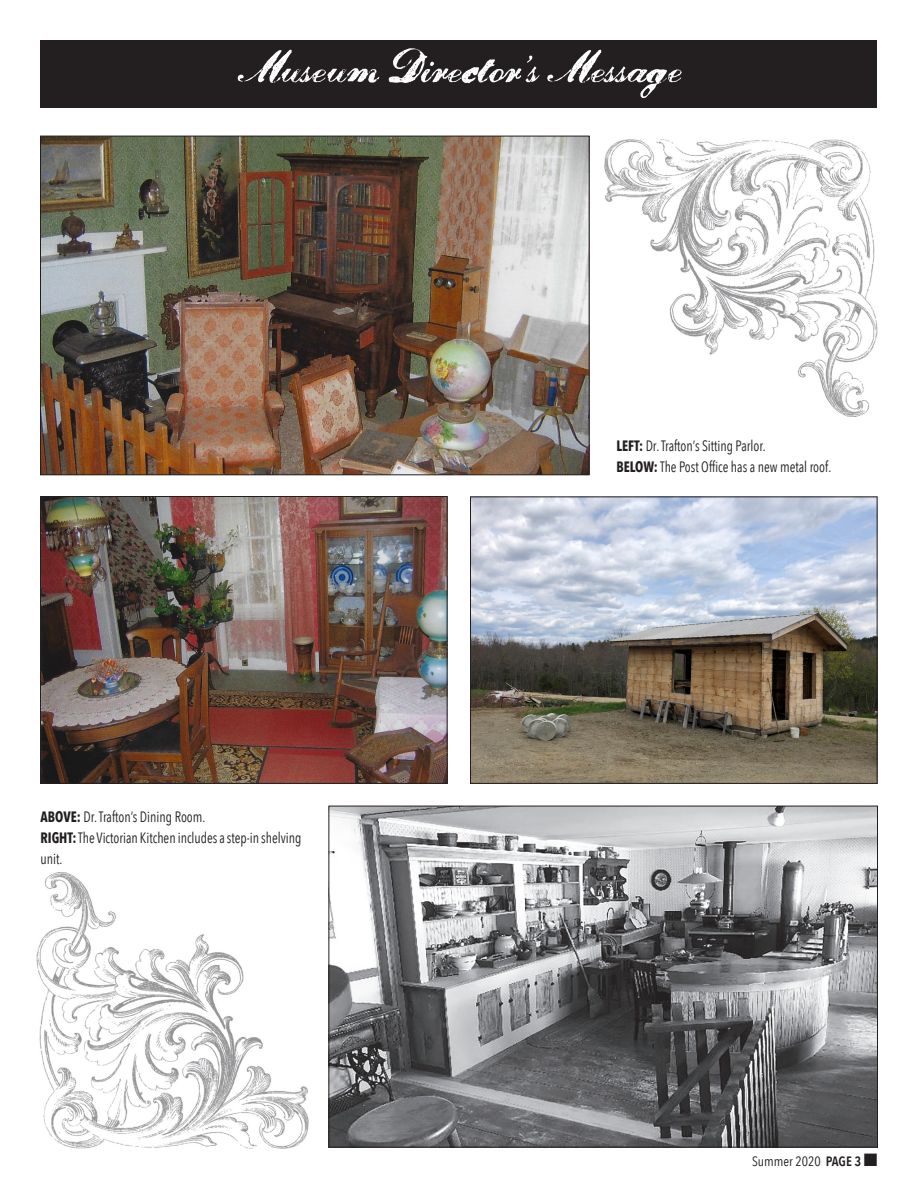
<style>
.page{position:relative;width:918px;height:1188px;background:#fff}
.page>*{position:absolute;margin:0;border:0;box-sizing:border-box;transform-origin:0 0}
.t1{font:51px "Magesta Script Mix";color:#fff}
.t2{font:15px/21px "Avenir Next Condensed";color:#231f20;scale:.9 1}
.t3{font:13.5px "Avenir Next Condensed";color:#231f20}
.s1{font-weight:700}
.s2{font-weight:600}
</style>
<div class="page">
<img style="left:605px;top:140px;width:273px;height:276px">
<div style="left:40px;top:40px;width:838px;height:68px;background:#231f20"></div>
<img style="left:42px;top:138px;width:546px;height:335px">
<img style="left:330px;top:808px;width:546px;height:338px">
<img style="left:42px;top:498px;width:403px;height:284px">
<div style="left:40px;top:496px;width:407px;height:288px;border:1px solid #231f20"></div>
<img style="left:472px;top:498px;width:404px;height:284px">
<div style="left:470px;top:496px;width:408px;height:288px;border:1px solid #231f20"></div>
<img style="left:36px;top:872px;width:273px;height:277px">
<p class="t1" style="left:236px;top:41px;width:447px">Museum Director’s Message</p>
<p class="t2" style="left:40px;top:805px;width:185px"><span class="s1">ABOVE:</span> Dr. Trafton’s Dining Room.</p>
<p class="t2" style="left:40px;top:826px;width:291px"><span class="s1">RIGHT:</span> The Victorian Kitchen includes a step-in shelving unit.</p>
<p class="t2" style="left:616px;top:435px;width:167px"><span class="s1">LEFT:</span> Dr. Trafton’s Sitting Parlor.</p>
<p class="t2" style="left:616px;top:456px;width:240px"><span class="s1">BELOW:</span> The Post Office has a new metal roof.</p>
<p class="t3" style="left:752px;top:1149px;width:127px">Summer 2020 <span class="s2">PAGE 3</span> ■</p>
</div>
